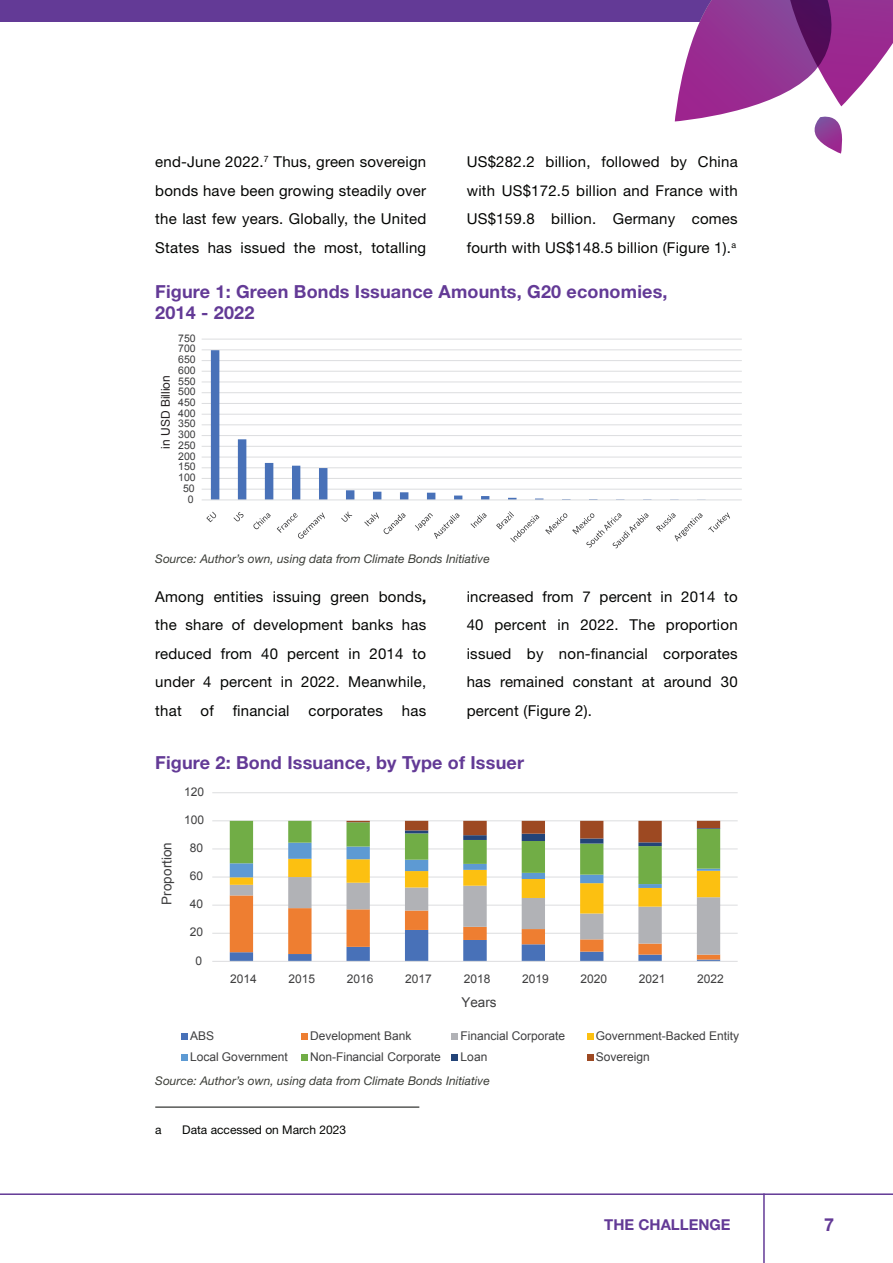
<style>
.page{position:relative;width:893px;height:1263px;background:#fff}
.page>*{position:absolute;margin:0;border:0;box-sizing:border-box;transform-origin:0 0}
.Figure_head{font:700 18px/21px "Helvetica Neue";letter-spacing:.01em;color:#633a96}
.body_text{font:15px/28.5px "Helvetica Neue";letter-spacing:.015em;color:#040503;text-align:justify}
.t1{font:700 15px "Helvetica Neue";color:#633a96}
.t2{font:13.5px "Arial";color:#3e3e3f}
.t3{font:12px/21px "Arial";color:#3e3e3f}
.source{font:italic 12px "Helvetica Neue";color:#3b3d37}
.footnote{font:12px "Helvetica Neue";color:#040503}
.t4{font:12px "Arial";letter-spacing:-.005em;color:#231f20}
.t5{font:10.5px "Arial";color:#3c3c3d}
.s1{font-weight:700}
</style>
<div class="page">
<hr style="left:763px;top:1193px;width:2px;height:70px;background:#633a96">
<hr style="left:0;top:1193px;width:893px;height:2px;background:#633a96">
<div style="left:0;top:0;width:800px;height:22px;background:#633a96"></div>
<svg style="left:675px;top:0;width:218px;height:154px"></svg>
<hr style="left:202px;top:489px;width:540px;height:1px;background:#dcdddf">
<hr style="left:202px;top:478px;width:540px;height:1px;background:#dcdddf">
<hr style="left:202px;top:467px;width:540px;height:1px;background:#dcdddf">
<hr style="left:202px;top:457px;width:540px;height:1px;background:#dcdddf">
<hr style="left:202px;top:446px;width:540px;height:1px;background:#dcdddf">
<hr style="left:202px;top:435px;width:540px;height:1px;background:#dcdddf">
<hr style="left:202px;top:424px;width:540px;height:1px;background:#dcdddf">
<hr style="left:202px;top:414px;width:540px;height:1px;background:#dcdddf">
<hr style="left:202px;top:403px;width:540px;height:1px;background:#dcdddf">
<hr style="left:202px;top:392px;width:540px;height:1px;background:#dcdddf">
<hr style="left:202px;top:382px;width:540px;height:1px;background:#dcdddf">
<hr style="left:202px;top:371px;width:540px;height:1px;background:#dcdddf">
<hr style="left:202px;top:360px;width:540px;height:1px;background:#dcdddf">
<hr style="left:202px;top:349px;width:540px;height:1px;background:#dcdddf">
<hr style="left:202px;top:339px;width:540px;height:1px;background:#dcdddf">
<svg style="left:211px;top:350px;width:495px;height:149px"></svg>
<hr style="left:202px;top:499px;width:540px;height:1px;background:#dcdddf">
<svg style="left:206px;top:512px;width:10px;height:10px"></svg>
<svg style="left:234px;top:512px;width:10px;height:9px"></svg>
<svg style="left:253px;top:513px;width:18px;height:16px"></svg>
<svg style="left:277px;top:512px;width:48px;height:27px"></svg>
<svg style="left:341px;top:511px;width:11px;height:11px"></svg>
<svg style="left:364px;top:512px;width:42px;height:22px"></svg>
<svg style="left:415px;top:513px;width:45px;height:26px"></svg>
<svg style="left:471px;top:513px;width:16px;height:15px"></svg>
<svg style="left:496px;top:511px;width:43px;height:31px"></svg>
<svg style="left:545px;top:513px;width:104px;height:35px"></svg>
<svg style="left:656px;top:512px;width:74px;height:29px"></svg>
<hr style="left:155px;top:1107px;width:264px;height:1px;background:#040503">
<hr style="left:212px;top:933px;width:526px;height:1px;background:#dcdddf">
<hr style="left:212px;top:905px;width:526px;height:1px;background:#dcdddf">
<hr style="left:212px;top:876px;width:526px;height:1px;background:#dcdddf">
<hr style="left:212px;top:848px;width:526px;height:1px;background:#dcdddf">
<hr style="left:212px;top:820px;width:526px;height:1px;background:#dcdddf">
<hr style="left:212px;top:792px;width:526px;height:1px;background:#dcdddf">
<svg style="left:230px;top:821px;width:490px;height:140px"></svg>
<hr style="left:212px;top:961px;width:526px;height:1px;background:#dcdddf">
<div style="left:181px;top:1033px;width:6px;height:7px;background:#4871b8"></div>
<div style="left:452px;top:1033px;width:6px;height:7px;background:#b1b2b6"></div>
<div style="left:587px;top:1033px;width:6px;height:7px;background:#fcc011"></div>
<div style="left:181px;top:1054px;width:6px;height:7px;background:#5d9ad3"></div>
<div style="left:452px;top:1054px;width:6px;height:7px;background:#234478"></div>
<div style="left:587px;top:1054px;width:6px;height:7px;background:#9d4922"></div>
<div style="left:301px;top:1033px;width:6px;height:7px;background:#ee7e31"></div>
<div style="left:301px;top:1054px;width:6px;height:7px;background:#71ad46"></div>
<p class="body_text" style="left:155px;top:147px;width:272px">end-June 2022.<sup>7</sup> Thus, green sovereign bonds have been growing steadily over the last few years. Globally, the United States has issued the most, totalling</p>
<p class="body_text" style="left:467px;top:147px;width:272px">US$282.2 billion, followed by China with US$172.5 billion and France with US$159.8 billion. Germany comes fourth with US$148.5 billion (Figure 1).<sup>a</sup></p>
<p class="Figure_head" style="left:155px;top:280px;width:514px">Figure 1: Green Bonds Issuance Amounts, G20 economies,<br>2014 - 2022</p>
<p class="t5" style="left:178px;top:331px;width:19px">750</p>
<p class="t5" style="left:178px;top:342px;width:19px">700</p>
<p class="t5" style="left:178px;top:353px;width:19px">650</p>
<p class="t4" style="left:158px;top:448px;width:75px;rotate:-90deg">in USD Billion</p>
<p class="t5" style="left:178px;top:363px;width:19px">600</p>
<p class="t5" style="left:178px;top:374px;width:19px">550</p>
<p class="t5" style="left:178px;top:385px;width:19px">500</p>
<p class="t5" style="left:178px;top:395px;width:19px">450</p>
<p class="t5" style="left:178px;top:406px;width:19px">400</p>
<p class="t5" style="left:178px;top:417px;width:19px">350</p>
<p class="t5" style="left:178px;top:428px;width:19px">300</p>
<p class="t5" style="left:178px;top:438px;width:19px">250</p>
<p class="t5" style="left:178px;top:449px;width:19px">200</p>
<p class="t5" style="left:178px;top:460px;width:19px">150</p>
<p class="t5" style="left:178px;top:470px;width:19px">100</p>
<p class="t5" style="left:183px;top:481px;width:13px">50</p>
<p class="t5" style="left:188px;top:492px;width:7px">0</p>
<p class="source" style="left:155px;top:552px;width:336px">Source: Author’s own, using data from Climate Bonds Initiative</p>
<p class="body_text" style="left:467px;top:582px;width:272px">increased from 7 percent in 2014 to 40 percent in 2022. The proportion issued by non-financial corporates has remained constant at around 30 percent (Figure 2).</p>
<p class="Figure_head" style="left:155px;top:751px;width:370px">Figure 2: Bond Issuance, by Type of Issuer</p>
<p class="body_text" style="left:155px;top:582px;width:272px">Among entities issuing green bonds<span class="s1">, </span>the share of development banks has reduced from 40 percent in 2014 to under 4 percent in 2022. Meanwhile, that</p>
<p class="body_text" style="left:201px;top:696px;width:15px">of</p>
<p class="body_text" style="left:233px;top:696px;width:58px">financial</p>
<p class="body_text" style="left:308px;top:696px;width:76px">corporates</p>
<p class="body_text" style="left:402px;top:696px;width:26px">has</p>
<p class="t3" style="left:184px;top:781px;width:22px">120</p>
<p class="t2" style="left:158px;top:904px;width:64px;rotate:-90deg">Proportion</p>
<p class="t3" style="left:184px;top:809px;width:22px">100</p>
<p class="t3" style="left:190px;top:837px;width:15px">80</p>
<p class="t3" style="left:190px;top:865px;width:15px">60</p>
<p class="t3" style="left:190px;top:894px;width:15px">40</p>
<p class="t3" style="left:190px;top:922px;width:15px">20</p>
<p class="t3" style="left:196px;top:950px;width:8px">0</p>
<p class="t3" style="left:230px;top:968px;width:28px">2014</p>
<p class="t3" style="left:289px;top:968px;width:28px">2015</p>
<p class="t3" style="left:347px;top:968px;width:28px">2016</p>
<p class="t3" style="left:405px;top:968px;width:28px">2017</p>
<p class="t3" style="left:464px;top:968px;width:28px">2018</p>
<p class="t3" style="left:522px;top:968px;width:28px">2019</p>
<p class="t3" style="left:580px;top:968px;width:28px">2020</p>
<p class="t3" style="left:639px;top:968px;width:28px">2021</p>
<p class="t3" style="left:697px;top:968px;width:28px">2022</p>
<p class="t2" style="left:461px;top:994px;width:37px">Years</p>
<p class="t3" style="left:190px;top:1025px;width:25px">ABS</p>
<p class="t3" style="left:461px;top:1025px;width:106px">Financial Corporate</p>
<p class="t3" style="left:596px;top:1025px;width:145px">Government-Backed Entity</p>
<p class="t3" style="left:190px;top:1046px;width:99px">Local Government</p>
<p class="t3" style="left:461px;top:1046px;width:28px">Loan</p>
<p class="t3" style="left:596px;top:1046px;width:55px">Sovereign</p>
<p class="t3" style="left:310px;top:1025px;width:132px">Development Bank<br>Non-Financial Corporate</p>
<p class="source" style="left:155px;top:1074px;width:336px">Source: Author’s own, using data from Climate Bonds Initiative</p>
<p class="footnote" style="left:155px;top:1123px;width:8px">a</p>
<p class="footnote" style="left:182px;top:1123px;width:165px">Data accessed on March 2023</p>
<p class="t1" style="left:604px;top:1215px;width:128px">THE CHALLENGE</p>
<p class="Figure_head" style="left:824px;top:1213px;width:12px">7</p>
</div>
